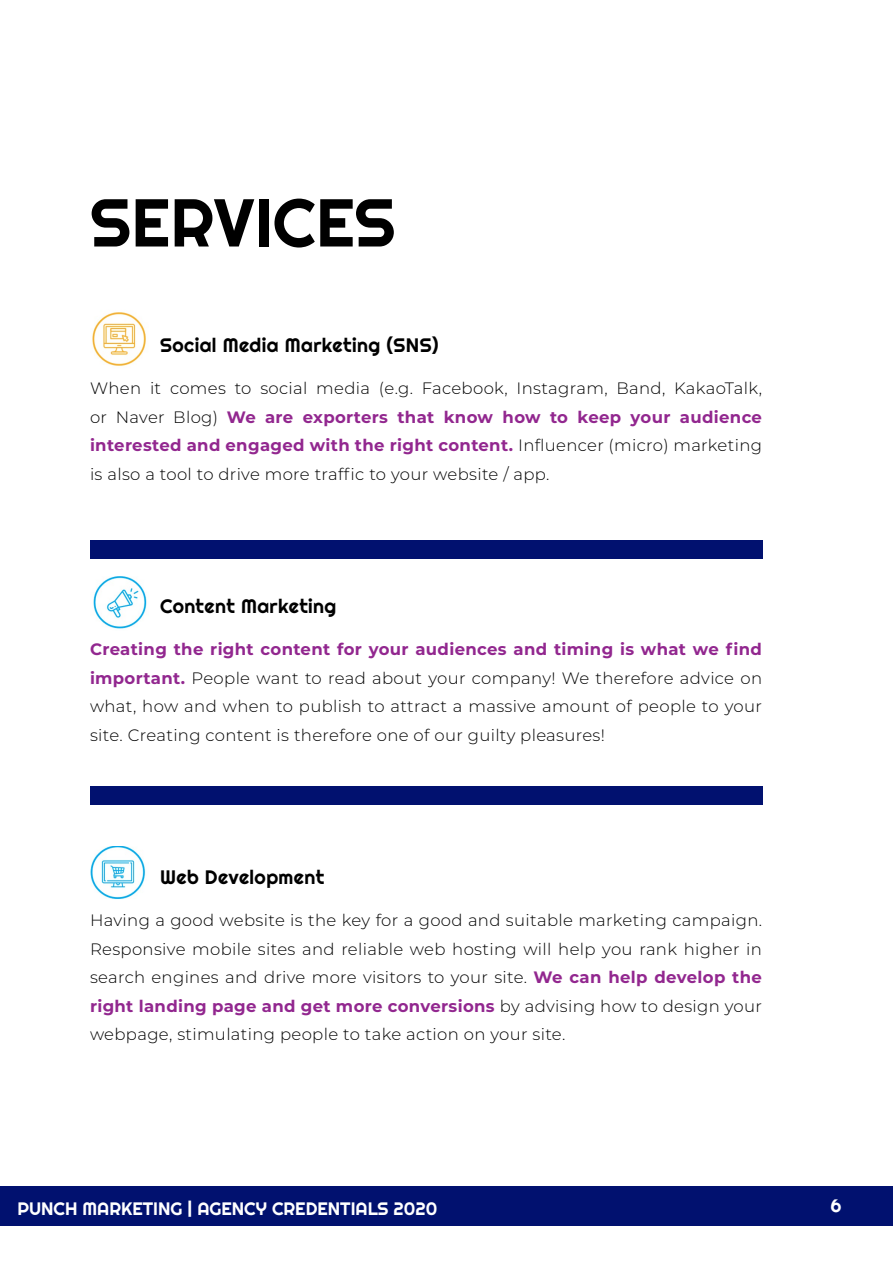
<style>
.page{position:relative;width:893px;height:1263px;background:#fff}
.page>*{position:absolute;margin:0;border:0;box-sizing:border-box;transform-origin:0 0}
.t1{font:67.5px "Righteous";color:#000}
.t2{font:19.5px "Righteous";letter-spacing:.02em;color:#000}
.t3{font:18px "Righteous";color:#fff}
.t4{font:300 16.5px/28.5px "Montserrat";letter-spacing:.02em;color:#000;text-align:justify}
.s1{font-weight:700;color:#92278f}
</style>
<div class="page">
<div style="left:0;top:1187px;width:893px;height:39px;background:#01116f"></div>
<div style="left:90px;top:540px;width:672px;height:18px;background:#01116f"></div>
<div style="left:90px;top:787px;width:672px;height:18px;background:#01116f"></div>
<img style="left:92px;top:312px;width:54px;height:54px">
<img style="left:93px;top:576px;width:54px;height:53px">
<img style="left:90px;top:846px;width:56px;height:54px">
<h1 class="t1" style="left:90px;top:180px;width:307px">SERVICES</h1>
<p class="t2" style="left:160px;top:333px;width:280px">Social Media Marketing (SNS)</p>
<p class="t4" style="left:90px;top:374px;width:674px">When it comes to social media (e.g. Facebook, Instagram, Band, KakaoTalk, or Naver Blog) <span class="s1">We are exporters that know how to keep your audience interested and engaged with the right content.</span> Influencer (micro) marketing is also a tool to drive more traffic to your website / app.</p>
<p class="t2" style="left:160px;top:594px;width:178px">Content Marketing</p>
<p class="t4" style="left:90px;top:635px;width:674px"><span class="s1">Creating the right content for your audiences and timing is what we find important.</span> People want to read about your company! We therefore advice on what, how and when to publish to attract a massive amount of people to your site. Creating content is therefore one of our guilty pleasures!</p>
<p class="t2" style="left:160px;top:865px;width:166px">Web Development</p>
<p class="t4" style="left:90px;top:905px;width:674px">Having a good website is the key for a good and suitable marketing campaign.<br>Responsive mobile sites and reliable web hosting will help you rank higher in search engines and drive more visitors to your site. <span class="s1">We can help develop the right landing page and get more conversions</span> by advising how to design your webpage, stimulating people to take action on your site.</p>
<p class="t3" style="left:17px;top:1197px;width:421px">PUNCH MARKETING | AGENCY CREDENTIALS 2020</p>
<p class="t3" style="left:830px;top:1194px;width:13px">6</p>
</div>
